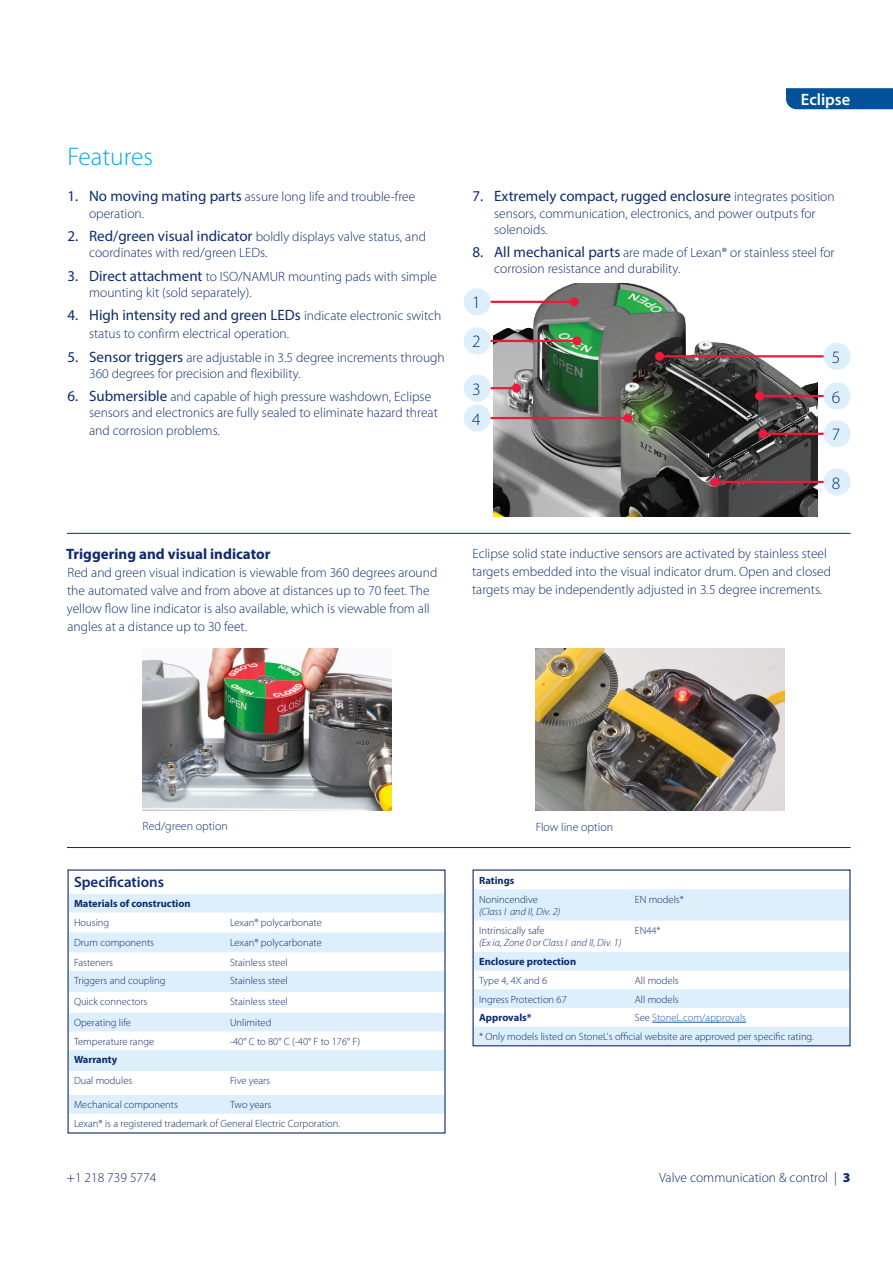
<style>
.page{position:relative;width:893px;height:1263px;background:#fff}
.page>*{position:absolute;margin:0;border:0;box-sizing:border-box;transform-origin:0 0}
.t1{font:300 25.5px "Myriad Pro";color:#00a8e4}
.t2{font:300 17.4px/29.8px "Myriad Pro";color:#0d2b6d}
.t3{font:600 16.5px "Myriad Pro";color:#fff}
.t4{font:15px "Myriad Pro";color:#0d2b6d}
.t5{font:700 15px "Myriad Pro";color:#0d2b6d}
.t6{font:600 15px "Myriad Pro";color:#0d2b6d}
.t7{font:300 13.5px/16.2px "Myriad Pro";color:#0d2b6d}
.t8{font:300 12px "Myriad Pro";color:#0d2b6d}
.t9{font:300 10.5px/18.8px "Myriad Pro";color:#0d2b6d}
.t10{font:700 10.5px "Myriad Pro";color:#0d2b6d}
.t11{font:italic 300 10.5px "Myriad Pro";color:#0d2b6d}
.s1{font-weight:400;font-size:15px}
.s2{font-weight:300;font-size:13.5px}
.s3{color:#175d9e}
.s4{font-weight:900}
</style>
<div class="page">
<div style="left:786px;top:88px;width:107px;height:21px;background:#01529a"></div>
<hr style="left:67px;top:847px;width:783px;height:1px;background:#0d2b6d">
<img style="left:536px;top:648px;width:249px;height:162px">
<img style="left:143px;top:648px;width:249px;height:162px">
<hr style="left:67px;top:533px;width:783px;height:1px;background:#0d2b6d">
<img style="left:493px;top:284px;width:325px;height:233px">
<hr style="left:471px;top:301px;width:103px;height:2px;background:#ed1a3a">
<div style="left:570px;top:297px;width:9px;height:9px;background:#ed1a3a;border-radius:50%"></div>
<hr style="left:473px;top:340px;width:104px;height:2px;background:#ed1a3a">
<div style="left:572px;top:336px;width:9px;height:9px;background:#ed1a3a;border-radius:50%"></div>
<hr style="left:464px;top:387px;width:52px;height:2px;background:#ed1a3a">
<div style="left:512px;top:384px;width:9px;height:9px;background:#ed1a3a;border-radius:50%"></div>
<hr style="left:469px;top:417px;width:159px;height:2px;background:#ed1a3a">
<div style="left:623px;top:414px;width:9px;height:9px;background:#ed1a3a;border-radius:50%"></div>
<hr style="left:660px;top:355px;width:167px;height:2px;background:#ed1a3a">
<div style="left:655px;top:352px;width:9px;height:9px;background:#ed1a3a;border-radius:50%"></div>
<hr style="left:760px;top:395px;width:70px;height:2px;background:#ed1a3a">
<div style="left:755px;top:391px;width:9px;height:9px;background:#ed1a3a;border-radius:50%"></div>
<hr style="left:763px;top:433px;width:63px;height:2px;background:#ed1a3a">
<div style="left:758px;top:429px;width:9px;height:9px;background:#ed1a3a;border-radius:50%"></div>
<hr style="left:715px;top:481px;width:114px;height:2px;background:#ed1a3a">
<div style="left:710px;top:477px;width:9px;height:9px;background:#ed1a3a;border-radius:50%"></div>
<div style="left:824px;top:420px;width:26px;height:27px;background:#dceffa;border-radius:50%"></div>
<div style="left:824px;top:468px;width:26px;height:27px;background:#dceffa;border-radius:50%"></div>
<div style="left:824px;top:382px;width:26px;height:27px;background:#dceffa;border-radius:50%"></div>
<div style="left:824px;top:343px;width:26px;height:27px;background:#dceffa;border-radius:50%"></div>
<div style="left:464px;top:327px;width:27px;height:27px;background:#dceffa;border-radius:50%"></div>
<div style="left:464px;top:375px;width:27px;height:27px;background:#dceffa;border-radius:50%"></div>
<div style="left:464px;top:405px;width:27px;height:27px;background:#dceffa;border-radius:50%"></div>
<div style="left:464px;top:288px;width:27px;height:27px;background:#dceffa;border-radius:50%"></div>
<svg style="left:70px;top:894px;width:374px;height:220px;fill:#dceffa"></svg>
<svg style="left:475px;top:889px;width:374px;height:155px;fill:#dceffa"></svg>
<hr style="left:652px;top:1022px;width:94px;height:1px;background:#175d9e">
<div style="left:473px;top:869px;width:378px;height:177px;border:1px solid #0d2b6d"></div>
<h1 class="t1" style="left:68px;top:141px;width:87px">Features</h1>
<p class="t7" style="left:89px;top:189px;width:328px;text-indent:-22px"><span class="s1">1. No moving mating parts</span> assure long life and trouble-free operation.</p>
<p class="t7" style="left:89px;top:228px;width:338px;text-indent:-22px"><span class="s1">2. Red/green visual indicator</span> boldly displays valve status, and coordinates with red/green LEDs.</p>
<p class="t7" style="left:89px;top:268px;width:349px;text-indent:-22px"><span class="s1">3. Direct attachment</span> to ISO/NAMUR mounting pads with simple mounting kit (sold separately).</p>
<p class="t4" style="left:68px;top:306px;width:375px">4. High intensity red and green LEDs <span class="s2">indicate electronic switch</span></p>
<p class="t7" style="left:89px;top:326px;width:201px">status to confirm electrical operation.</p>
<p class="t7" style="left:89px;top:349px;width:357px;text-indent:-22px"><span class="s1">5. Sensor triggers</span> are adjustable in 3.5 degree increments through<br>360 degrees for precision and flexibility.</p>
<p class="t7" style="left:89px;top:389px;width:350px;text-indent:-22px"><span class="s1">6. Submersible</span> and capable of high pressure washdown, Eclipse sensors and electronics are fully sealed to eliminate hazard threat</p>
<p class="t7" style="left:89px;top:423px;width:132px">and corrosion problems.</p>
<p class="t5" style="left:66px;top:544px;width:206px">Triggering and visual indicator</p>
<p class="t7" style="left:67px;top:563px;width:372px;line-height:18px">Red and green visual indication is viewable from 360 degrees around the automated valve and from above at distances up to 70 feet. The yellow flow line indicator is also available, which is viewable from all angles at a distance up to 30 feet.</p>
<p class="t3" style="left:801px;top:89px;width:51px">Eclipse</p>
<p class="t4" style="left:472px;top:187px;width:364px">7. Extremely compact, rugged enclosure <span class="s2">integrates position</span></p>
<p class="t7" style="left:494px;top:205px;width:323px">sensors, communication, electronics, and power outputs for solenoids.</p>
<p class="t7" style="left:494px;top:245px;width:342px;text-indent:-22px"><span class="s1">8. All mechanical parts</span> are made of Lexan® or stainless steel for corrosion resistance and durability.</p>
<p class="t2" style="left:472px;top:287px;width:10px">1</p>
<p class="t2" style="left:472px;top:327px;width:10px">2</p>
<p class="t2" style="left:472px;top:374px;width:10px">3<br>4</p>
<p class="t2" style="left:832px;top:342px;width:10px">5</p>
<p class="t2" style="left:832px;top:382px;width:10px">6</p>
<p class="t2" style="left:832px;top:419px;width:10px">7</p>
<p class="t2" style="left:832px;top:468px;width:10px">8</p>
<p class="t7" style="left:472px;top:544px;width:360px;line-height:18px">Eclipse solid state inductive sensors are activated by stainless steel targets embedded into the visual indicator drum. Open and closed targets may be independently adjusted in 3.5 degree increments.</p>
<p class="t8" style="left:143px;top:819px;width:87px">Red/green option</p>
<p class="t8" style="left:536px;top:819px;width:79px">Flow line option</p>
<p class="t6" style="left:74px;top:873px;width:91px">Specifications</p>
<p class="t10" style="left:74px;top:897px;width:118px">Materials of construction</p>
<p class="t9" style="left:74px;top:913px;width:37px">Housing</p>
<p class="t9" style="left:230px;top:913px;width:93px">Lexan® polycarbonate</p>
<p class="t9" style="left:74px;top:933px;width:82px">Drum components</p>
<p class="t9" style="left:230px;top:933px;width:93px">Lexan® polycarbonate</p>
<p class="t9" style="left:74px;top:953px;width:41px">Fasteners</p>
<p class="t9" style="left:230px;top:953px;width:59px">Stainless steel</p>
<p class="t9" style="left:74px;top:971px;width:93px">Triggers and coupling</p>
<p class="t9" style="left:230px;top:971px;width:59px">Stainless steel</p>
<p class="t9" style="left:74px;top:992px;width:75px">Quick connectors</p>
<p class="t9" style="left:230px;top:992px;width:59px">Stainless steel</p>
<p class="t9" style="left:74px;top:1013px;width:58px">Operating life</p>
<p class="t9" style="left:230px;top:1013px;width:43px">Unlimited</p>
<p class="t9" style="left:74px;top:1032px;width:82px">Temperature range</p>
<p class="t9" style="left:230px;top:1032px;width:132px">-40° C to 80° C (-40° F to 176° F)</p>
<p class="t10" style="left:74px;top:1053px;width:45px">Warranty</p>
<p class="t9" style="left:74px;top:1071px;width:60px">Dual modules</p>
<p class="t9" style="left:230px;top:1071px;width:42px">Five years</p>
<p class="t9" style="left:74px;top:1095px;width:105px">Mechanical components</p>
<p class="t9" style="left:74px;top:1095px;width:268px;text-indent:156px">Two years<br>Lexan® is a registered trademark of General Electric Corporation.</p>
<p class="t10" style="left:479px;top:873px;width:37px">Ratings</p>
<p class="t9" style="left:479px;top:890px;width:60px">Nonincendive</p>
<p class="t11" style="left:479px;top:905px;width:83px">(Class I and II, Div. 2)</p>
<p class="t9" style="left:479px;top:921px;width:67px">Intrinsically safe</p>
<p class="t11" style="left:479px;top:937px;width:144px">(Ex ia, Zone 0 or Class I and II, Div. 1)</p>
<p class="t9" style="left:635px;top:890px;width:51px">EN models*</p>
<p class="t9" style="left:635px;top:921px;width:27px">EN44*</p>
<p class="t10" style="left:479px;top:955px;width:99px">Enclosure protection</p>
<p class="t9" style="left:479px;top:971px;width:70px">Type 4, 4X and 6</p>
<p class="t9" style="left:635px;top:971px;width:46px">All models</p>
<p class="t9" style="left:479px;top:989px;width:89px">Ingress Protection 67</p>
<p class="t9" style="left:635px;top:989px;width:46px">All models</p>
<p class="t10" style="left:479px;top:1011px;width:54px">Approvals*</p>
<p class="t9" style="left:479px;top:1008px;width:336px;text-indent:156px">See <span class="s3">StoneL.com/approvals<br></span>* Only models listed on StoneL's official website are approved per specific rating.</p>
<p class="t7" style="left:67px;top:1169px;width:91px">+1 218 739 5774</p>
<p class="t7" style="left:659px;top:1169px;width:193px">Valve communication &amp; control | <span class="s4">3</span></p>
</div>
